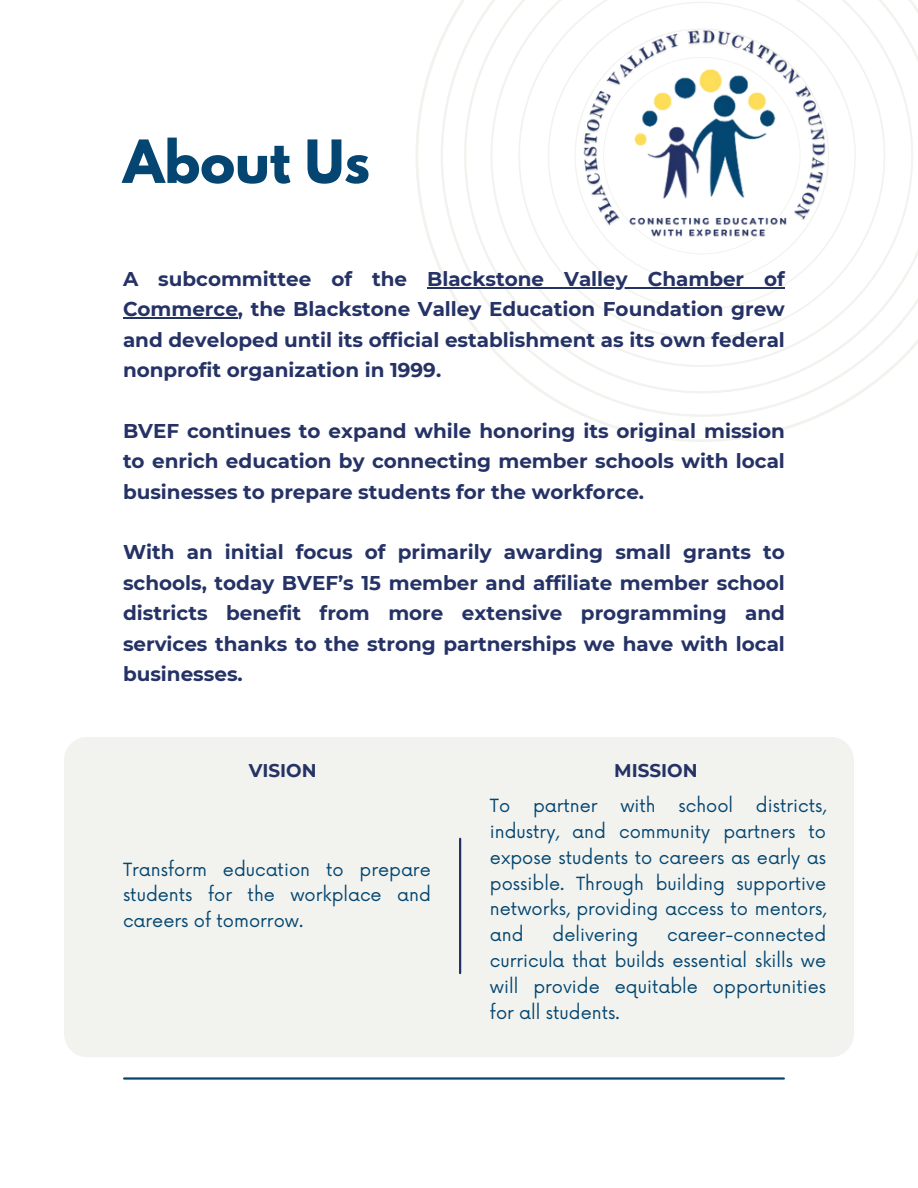
<style>
.page{position:relative;width:918px;height:1188px;background:#fff}
.page>*{position:absolute;margin:0;border:0;box-sizing:border-box;transform-origin:0 0}
.t1{font:700 52.65px "League Spartan";color:#044671}
.t2{font:700 19.95px/30.3px "Montserrat";color:#253265;text-align:justify}
.t3{font:700 18.45px "Montserrat";color:#253265}
.t4{font:17.7px/25.8px "Now";color:#044671;text-align:justify}
</style>
<div class="page">
<hr style="left:124px;top:1077px;width:660px;height:3px;background:#044671">
<div style="left:64px;top:737px;width:790px;height:320px;background:#f2f3ee;border-radius:23px"></div>
<hr style="left:459px;top:839px;width:2px;height:134px;background:#253265">
<svg style="left:416px;top:39px;width:402px;height:403px"></svg>
<svg style="left:441px;top:0;width:477px;height:417px"></svg>
<img style="left:564px;top:0;width:276px;height:276px">
<hr style="left:427px;top:287px;width:358px;height:1px;background:#253265">
<hr style="left:123px;top:318px;width:115px;height:1px;background:#253265">
<h3 class="t1" style="left:123px;top:136px;width:248px">About Us</h3>
<p class="t2" style="left:123px;top:264px;width:286px">A subcommittee of the</p>
<p class="t2" style="left:123px;top:264px;width:664px;text-indent:304px">Blackstone Valley Chamber of Commerce, the Blackstone Valley Education Foundation grew and developed until its official establishment as its own federal nonprofit organization in 1999.</p>
<p class="t2" style="left:123px;top:416px;width:663px">BVEF continues to expand while honoring its original mission</p>
<h1 class="t2" style="left:123px;top:446px;width:663px">to enrich education by connecting member schools with local businesses to prepare students for the workforce.</h1>
<h1 class="t2" style="left:123px;top:537px;width:663px">With an initial focus of primarily awarding small grants to</h1>
<h3 class="t2" style="left:123px;top:567px;width:663px">schools, today BVEF’s 15 member and affiliate member school districts benefit from more extensive programming and services thanks to the strong partnerships we have with local businesses.</h3>
<h3 class="t3" style="left:249px;top:759px;width:69px">VISION</h3>
<h2 class="t3" style="left:614px;top:759px;width:85px">MISSION</h2>
<p class="t4" style="left:123px;top:857px;width:309px">Transform education to prepare students for the workplace and careers of tomorrow.</p>
<p class="t4" style="left:490px;top:794px;width:22px">To</p>
<p class="t4" style="left:533px;top:794px;width:66px">partner</p>
<p class="t4" style="left:620px;top:794px;width:37px">with</p>
<p class="t4" style="left:679px;top:794px;width:56px">school</p>
<p class="t4" style="left:490px;top:794px;width:338px;text-indent:266px">districts, industry, and community partners to expose students to careers as early as possible. Through building supportive networks, providing access to mentors, and</p>
<p class="t4" style="left:490px;top:923px;width:338px;text-indent:177px">career-connected curricula that builds essential skills we will provide equitable opportunities for all students.</p>
<p class="t4" style="left:553px;top:923px;width:87px">delivering</p>
</div>
